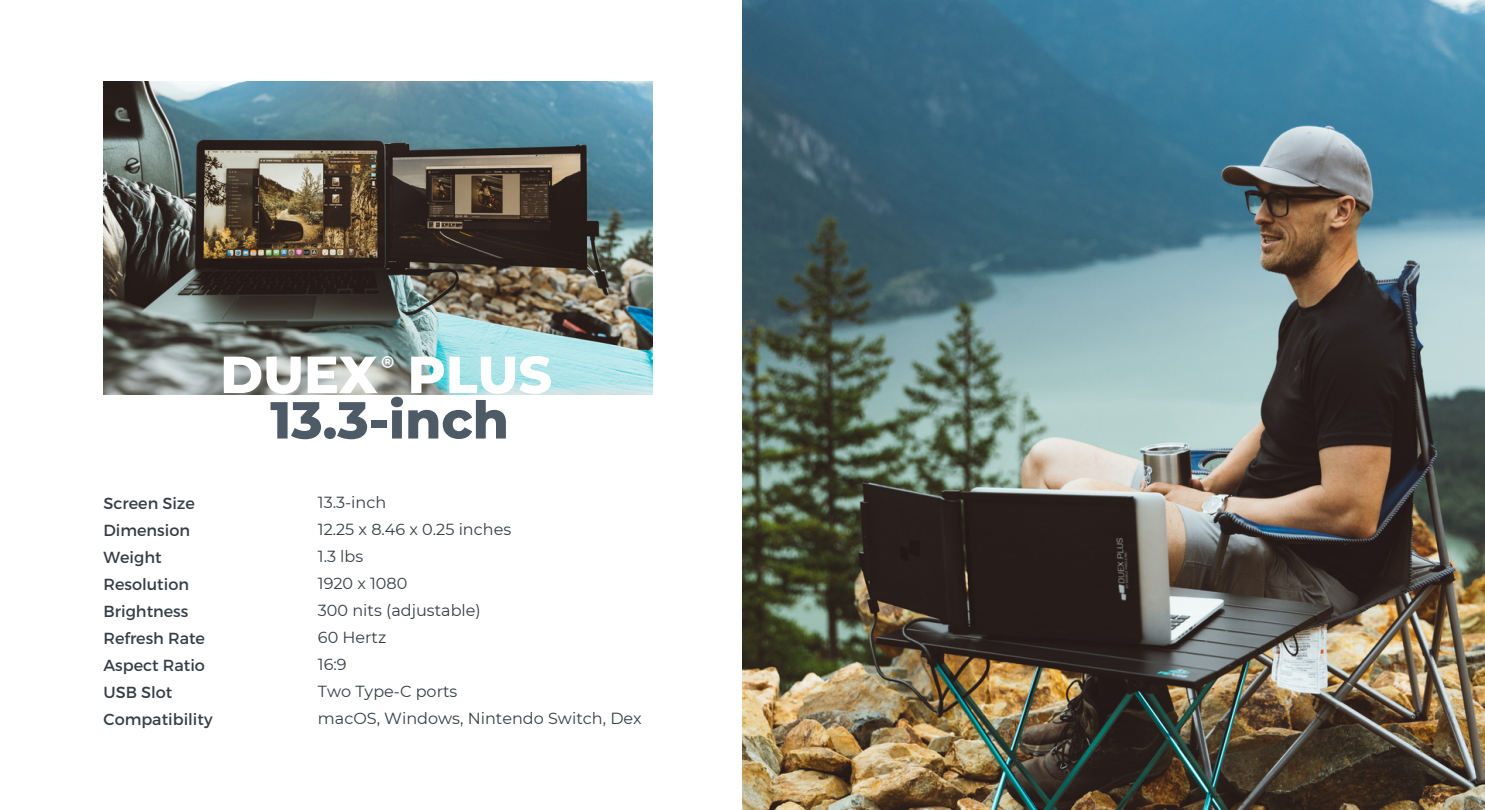
<style>
.page{position:relative;width:1485px;height:810px;background:#fff}
.page>*{position:absolute;margin:0;border:0;box-sizing:border-box;transform-origin:0 0}
.t1{font:800 52px "Montserrat";color:#4e5a65}
.t2{font:800 52px "Montserrat";color:#fff}
.t3{font:700 17.25px "Montserrat";color:#fff}
.t4{font:16px "Montserrat";color:#353e45}
</style>
<div class="page">
<img style="left:742px;top:0;width:743px;height:810px">
<img style="left:103px;top:81px;width:550px;height:313px">
<p class="t2" style="left:220px;top:343px;width:333px">DUEX PLUS</p>
<p class="t1" style="left:270px;top:388px;width:240px">13.3-inch</p>
<p class="t3" style="left:381px;top:351px;width:14px">®</p>
<p class="t4" style="left:103px;top:493px;width:93px">Screen Size</p>
<p class="t4" style="left:103px;top:520px;width:88px">Dimension</p>
<p class="t4" style="left:103px;top:547px;width:60px">Weight</p>
<p class="t4" style="left:103px;top:574px;width:87px">Resolution</p>
<p class="t4" style="left:103px;top:601px;width:86px">Brightness</p>
<p class="t4" style="left:103px;top:628px;width:103px">Refresh Rate</p>
<p class="t4" style="left:103px;top:655px;width:103px">Aspect Ratio</p>
<p class="t4" style="left:103px;top:682px;width:70px">USB Slot</p>
<p class="t4" style="left:103px;top:709px;width:111px">Compatibility</p>
<p class="t4" style="left:318px;top:492px;width:70px">13.3-inch</p>
<p class="t4" style="left:318px;top:519px;width:195px">12.25 x 8.46 x 0.25 inches</p>
<p class="t4" style="left:318px;top:546px;width:47px">1.3 lbs</p>
<p class="t4" style="left:318px;top:573px;width:91px">1920 x 1080</p>
<p class="t4" style="left:318px;top:601px;width:164px">300 nits (adjustable)</p>
<p class="t4" style="left:318px;top:628px;width:70px">60 Hertz</p>
<p class="t4" style="left:318px;top:655px;width:30px">16:9</p>
<p class="t4" style="left:318px;top:682px;width:141px">Two Type-C ports</p>
<p class="t4" style="left:318px;top:709px;width:325px">macOS, Windows, Nintendo Switch, Dex</p>
</div>
